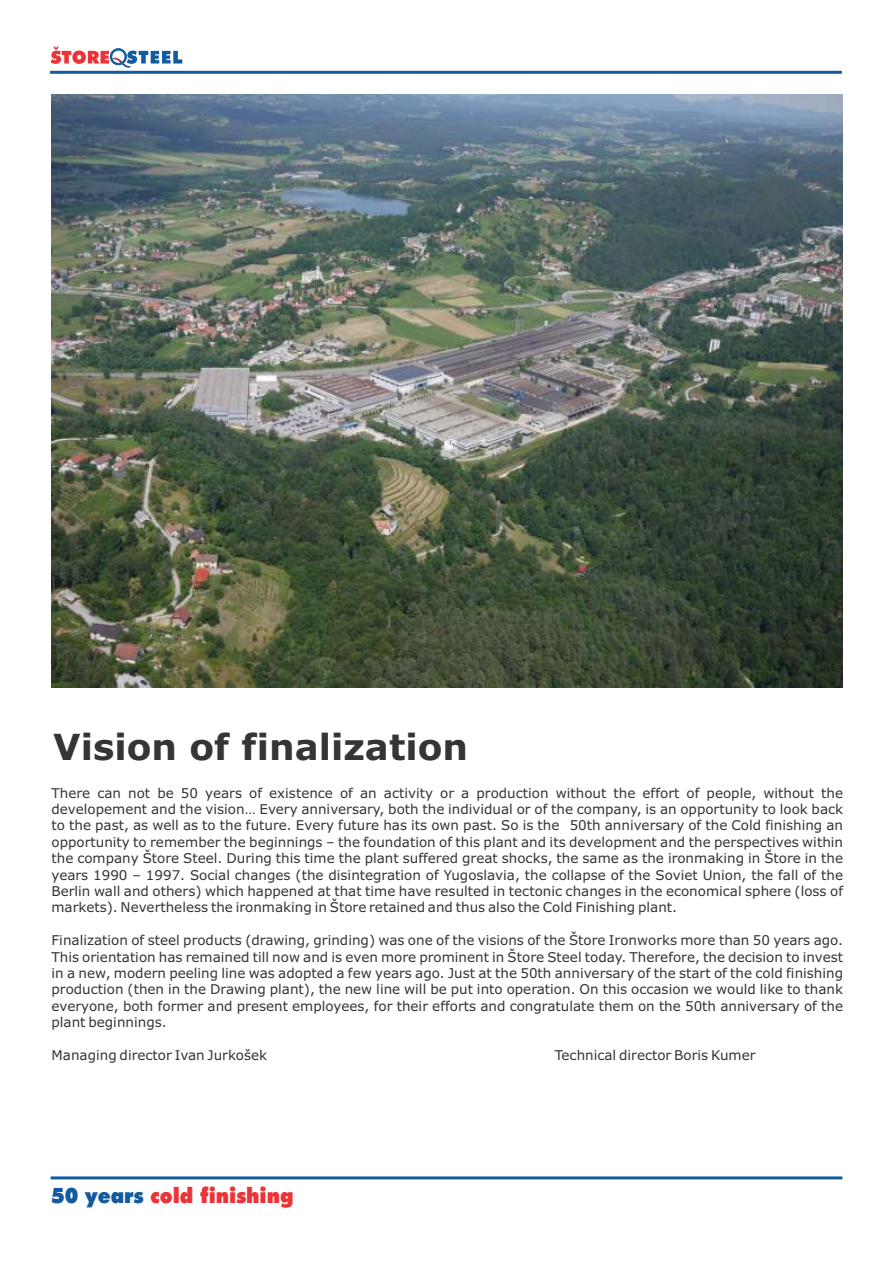
<style>
.page{position:relative;width:893px;height:1263px;background:#fff}
.page>*{position:absolute;margin:0;border:0;box-sizing:border-box;transform-origin:0 0}
.t1{font:700 36px "Verdana";color:#373435}
.t2{font:900 21.3px "Futura BT";color:#ec3337;scale:.94 1}
.t3{font:13.5px/16.4px "Verdana";color:#373435;text-align:justify}
.s1{color:#135b9e}
</style>
<div class="page">
<hr style="left:51px;top:1176px;width:791px;height:3px;background:#135b9e">
<svg style="left:51px;top:46px;width:131px;height:22px"></svg>
<hr style="left:50px;top:71px;width:792px;height:3px;background:#135b9e">
<img style="left:51px;top:94px;width:791px;height:594px">
<h1 class="t1" style="left:53px;top:732px;width:416px">Vision of finalization</h1>
<p class="t3" style="left:51px;top:785px;width:793px">There can not be 50 years of existence of an activity or a production without the effort of people, without the developement and the vision… Every anniversary, both the individual or of the company, is an opportunity to look back to the past, as well as to the future. Every future has its own past. So is the 50th anniversary of the Cold finishing an opportunity to remember the beginnings – the foundation of this plant and its development and the perspectives within the company Štore Steel. During this time the plant suffered great shocks, the same as the ironmaking in Štore in the years 1990 – 1997. Social changes (the disintegration of Yugoslavia, the collapse of the Soviet Union, the fall of the Berlin wall and others) which happened at that time have resulted in tectonic changes in the economical sphere (loss of markets). Nevertheless the ironmaking in Štore retained and thus also the Cold Finishing plant.</p>
<p class="t3" style="left:52px;top:933px;width:793px">Finalization of steel products (drawing, grinding) was one of the visions of the Štore Ironworks more than 50 years ago.<br>This orientation has remained till now and is even more prominent in Štore Steel today. Therefore, the decision to invest in a new, modern peeling line was adopted a few years ago. Just at the 50th anniversary of the start of the cold finishing production (then in the Drawing plant), the new line will be put into operation. On this occasion we would like to thank everyone, both former and present employees, for their efforts and congratulate them on the 50th anniversary of the plant beginnings.</p>
<p class="t3" style="left:52px;top:1048px;width:217px">Managing director Ivan Jurkošek</p>
<p class="t3" style="left:555px;top:1048px;width:202px">Technical director Boris Kumer</p>
<h2 class="t2" style="left:51px;top:1187px;width:260px"><span class="s1">50 years</span> cold finishing</h2>
</div>
